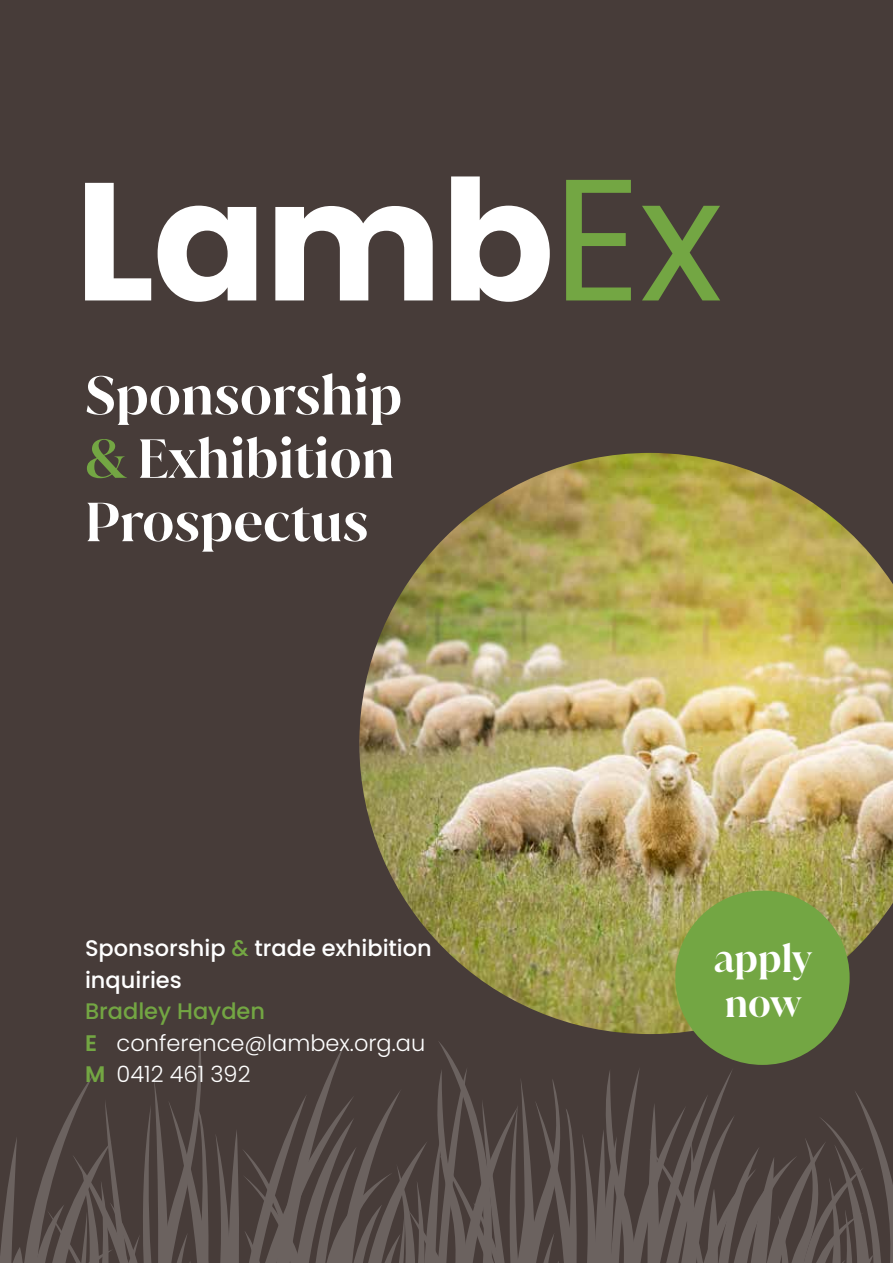
<style>
.page{position:relative;width:893px;height:1263px;background:#473c39}
.page>*{position:absolute;margin:0;border:0;box-sizing:border-box;transform-origin:0 0}
.t1{font:600 52.8px/63.3px "Juana";color:#fff}
.t2{font:600 37.5px/45px "Juana";color:#fff}
.t3{font:300 22.5px/31.5px "Poppins";color:#fff}
.t4{font:500 22.5px/31.5px "Poppins";color:#fff}
.s1{color:#73a643}
.s2{font-weight:500;color:#73a643}
.s3{font-weight:600;color:#73a643}
</style>
<div class="page">
<svg style="left:0;top:1035px;width:893px;height:228px"></svg>
<img style="left:359px;top:453px;width:534px;height:581px">
<svg style="left:566px;top:180px;width:154px;height:120px"></svg>
<svg style="left:85px;top:176px;width:465px;height:126px"></svg>
<div style="left:675px;top:890px;width:175px;height:175px;background:#73a643;border-radius:50%"></div>
<h1 class="t1" style="left:85px;top:363px;width:319px">Sponsorship <span class="s1">&amp;</span> Exhibition<br>Prospectus</h1>
<p class="t4" style="left:85px;top:933px;width:348px">Sponsorship <span class="s1">&amp;</span> trade exhibition inquiries</p>
<p class="t3" style="left:85px;top:996px;width:342px"><span class="s2">Bradley Hayden<br></span><span class="s3">E</span> conference@lambex.org.au<br><span class="s3">M</span> 0412 461 392</p>
<h2 class="t2" style="left:714px;top:935px;width:99px">apply now</h2>
</div>
